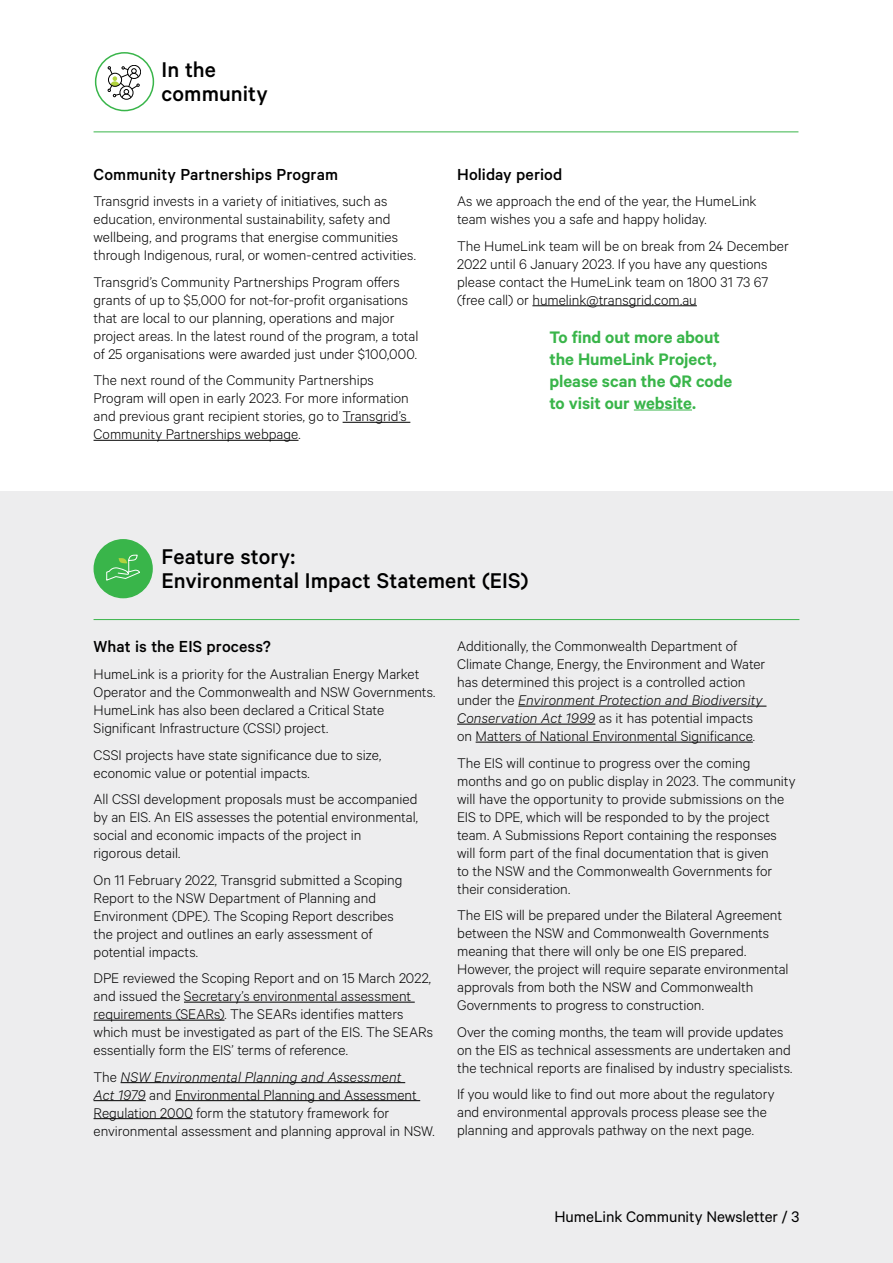
<style>
.page{position:relative;width:893px;height:1263px;background:#fff}
.page>*{position:absolute;margin:0;border:0;box-sizing:border-box;transform-origin:0 0}
.H1___with_icon{font:500 24px/24px "Calibre";color:#000}
.H1___Span_with_icon{font:500 24px/24px "Calibre";letter-spacing:.005em;color:#000}
.Body_Copy___Semibold{font:600 18.75px/21.8px "Calibre";color:#39b54a}
.t1{font:500 18px "Calibre";letter-spacing:.005em;color:#000}
.t2{font:17.25px "Calibre";letter-spacing:-.005em;color:#000}
.Body_Copy{font:300 15.75px/18px "Calibre";color:#000}
.s1{font-style:italic}
</style>
<div class="page">
<div style="left:0;top:491px;width:893px;height:772px;background:#ededee"></div>
<hr style="left:94px;top:131px;width:704px;height:1px;background:#39b54a">
<hr style="left:94px;top:619px;width:705px;height:1px;background:#39b54a">
<div style="left:95px;top:52px;width:59px;height:59px;border:2px solid #39b54a;border-radius:50%"></div>
<div style="left:127px;top:65px;width:14px;height:14px;border:1px solid #000;border-radius:50%"></div>
<div style="left:120px;top:86px;width:13px;height:14px;border:1px solid #000;border-radius:50%"></div>
<svg style="left:108px;top:66px;width:32px;height:32px"></svg>
<hr style="left:343px;top:422px;width:67px;height:1px;background:#000">
<hr style="left:94px;top:440px;width:205px;height:1px;background:#000">
<hr style="left:532px;top:305px;width:165px;height:1px;background:#000">
<hr style="left:634px;top:410px;width:58px;height:1px;background:#39b54a">
<div style="left:94px;top:540px;width:58px;height:58px;background:#39b54a;border-radius:50%"></div>
<div style="left:94px;top:539px;width:59px;height:59px;border:2px solid #39b54a;border-radius:50%"></div>
<svg style="left:106px;top:555px;width:34px;height:25px"></svg>
<hr style="left:184px;top:1002px;width:231px;height:1px;background:#000">
<hr style="left:94px;top:1020px;width:130px;height:1px;background:#000">
<hr style="left:121px;top:1082px;width:284px;height:1px;background:#000">
<hr style="left:94px;top:1100px;width:52px;height:1px;background:#000">
<hr style="left:175px;top:1100px;width:245px;height:1px;background:#000">
<hr style="left:94px;top:1118px;width:99px;height:1px;background:#000">
<hr style="left:518px;top:706px;width:248px;height:1px;background:#000">
<hr style="left:457px;top:724px;width:138px;height:1px;background:#000">
<hr style="left:476px;top:742px;width:277px;height:1px;background:#000">
<h1 class="H1___Span_with_icon" style="left:162px;top:57px;width:108px">In the community</h1>
<h2 class="t1" style="left:94px;top:164px;width:246px">Community Partnerships Program</h2>
<p class="Body_Copy" style="left:94px;top:192px;width:324px">Transgrid invests in a variety of initiatives, such as education, environmental sustainability, safety and wellbeing, and programs that energise communities through Indigenous, rural, or women-centred activities.</p>
<p class="Body_Copy" style="left:94px;top:272px;width:326px">Transgrid’s Community Partnerships Program offers grants of up to $5,000 for not-for-profit organisations that are local to our planning, operations and major project areas. In the latest round of the program, a total of 25 organisations were awarded just under $100,000.</p>
<p class="Body_Copy" style="left:94px;top:371px;width:317px">The next round of the Community Partnerships Program will open in early 2023. For more information and previous grant recipient stories, go to Transgrid’s Community Partnerships webpage.</p>
<h2 class="t1" style="left:457px;top:164px;width:107px">Holiday period</h2>
<p class="Body_Copy" style="left:457px;top:192px;width:301px">As we approach the end of the year, the HumeLink team wishes you a safe and happy holiday.</p>
<p class="Body_Copy" style="left:457px;top:236px;width:333px">The HumeLink team will be on break from 24 December 2022 until 6 January 2023. If you have any questions please contact the HumeLink team on 1800 31 73 67 (free call) or humelink@transgrid.com.au</p>
<p class="Body_Copy___Semibold" style="left:549px;top:326px;width:184px">To find out more about the HumeLink Project, please scan the QR code to visit our website.</p>
<h1 class="H1___with_icon" style="left:162px;top:544px;width:368px">Feature story:<br>Environmental Impact Statement (EIS)</h1>
<h2 class="t1" style="left:94px;top:636px;width:179px">What is the EIS process?</h2>
<p class="Body_Copy" style="left:94px;top:664px;width:343px">HumeLink is a priority for the Australian Energy Market Operator and the Commonwealth and NSW Governments.<br>HumeLink has also been declared a Critical State Significant Infrastructure (CSSI) project.</p>
<p class="Body_Copy" style="left:94px;top:745px;width:289px">CSSI projects have state significance due to size, economic value or potential impacts.</p>
<p class="Body_Copy" style="left:94px;top:789px;width:326px">All CSSI development proposals must be accompanied by an EIS. An EIS assesses the potential environmental, social and economic impacts of the project in<br>rigorous detail.</p>
<p class="Body_Copy" style="left:94px;top:870px;width:310px">On 11 February 2022, Transgrid submitted a Scoping Report to the NSW Department of Planning and Environment (DPE). The Scoping Report describes the project and outlines an early assessment of potential impacts.</p>
<p class="Body_Copy" style="left:94px;top:968px;width:341px">DPE reviewed the Scoping Report and on 15 March 2022, and issued the Secretary’s environmental assessment requirements (SEARs). The SEARs identifies matters which must be investigated as part of the EIS. The SEARs essentially form the EIS’ terms of reference.</p>
<p class="Body_Copy" style="left:94px;top:1067px;width:343px">The <span class="s1">NSW Environmental Planning and Assessment<br>Act 1979</span> and Environmental Planning and Assessment Regulation 2000 form the statutory framework for environmental assessment and planning approval in NSW.</p>
<p class="Body_Copy" style="left:457px;top:636px;width:310px">Additionally, the Commonwealth Department of Climate Change, Energy, the Environment and Water has determined this project is a controlled action under the <span class="s1">Environment Protection and Biodiversity Conservation Act 1999</span> as it has potential impacts on Matters of National Environmental Significance.</p>
<p class="Body_Copy" style="left:457px;top:753px;width:340px">The EIS will continue to progress over the coming months and go on public display in 2023. The community will have the opportunity to provide submissions on the EIS to DPE, which will be responded to by the project team. A Submissions Report containing the responses will form part of the final documentation that is given<br>to the NSW and the Commonwealth Governments for their consideration.</p>
<p class="Body_Copy" style="left:457px;top:905px;width:333px">The EIS will be prepared under the Bilateral Agreement between the NSW and Commonwealth Governments meaning that there will only be one EIS prepared.<br>However, the project will require separate environmental approvals from both the NSW and Commonwealth Governments to progress to construction.</p>
<p class="Body_Copy" style="left:457px;top:1022px;width:337px">Over the coming months, the team will provide updates on the EIS as technical assessments are undertaken and the technical reports are finalised by industry specialists.</p>
<p class="Body_Copy" style="left:457px;top:1084px;width:319px">If you would like to find out more about the regulatory and environmental approvals process please see the planning and approvals pathway on the next page.</p>
<p class="t2" style="left:554px;top:1206px;width:247px">HumeLink Community Newsletter / 3</p>
</div>
